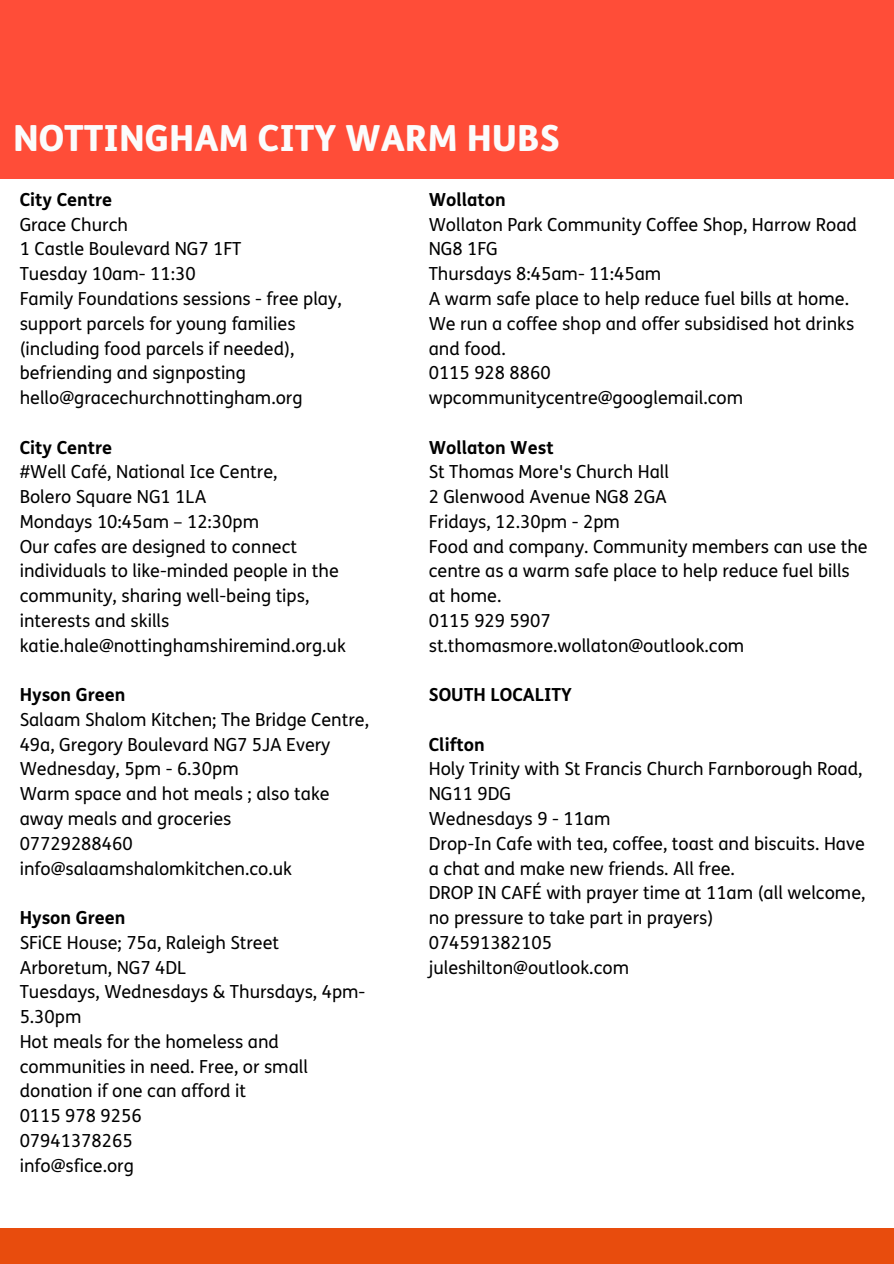
<style>
.page{position:relative;width:894px;height:1264px;background:#fff}
.page>*{position:absolute;margin:0;border:0;box-sizing:border-box;transform-origin:0 0}
.t1{font:800 36px "FS Me";color:#fbfcfc}
.t2{font:18px/24.8px "FS Me";color:#000}
.t3{font:700 18px "FS Me";color:#000}
</style>
<div class="page">
<div style="left:0;top:0;width:893px;height:179px;background:#ff4d38"></div>
<div style="left:0;top:1227px;width:893px;height:36px;background:#e84c0d"></div>
<p class="t1" style="left:13px;top:115px;width:548px">NOTTINGHAM CITY WARM HUBS</p>
<h1 class="t3" style="left:20px;top:189px;width:94px">City Centre</h1>
<p class="t2" style="left:20px;top:212px;width:110px">Grace Church</p>
<p class="t2" style="left:20px;top:237px;width:223px">1 Castle Boulevard NG7 1FT</p>
<p class="t2" style="left:20px;top:262px;width:177px">Tuesday 10am- 11:30</p>
<p class="t2" style="left:20px;top:287px;width:323px">Family Foundations sessions - free play, support parcels for young families (including food parcels if needed), befriending and signposting</p>
<p class="t2" style="left:20px;top:386px;width:284px">hello@gracechurchnottingham.org</p>
<p class="t3" style="left:20px;top:437px;width:94px">City Centre</p>
<p class="t2" style="left:20px;top:460px;width:259px">#Well Café, National Ice Centre,</p>
<p class="t2" style="left:20px;top:485px;width:188px">Bolero Square NG1 1LA</p>
<p class="t2" style="left:20px;top:509px;width:241px">Mondays 10:45am – 12:30pm</p>
<p class="t2" style="left:20px;top:534px;width:320px">Our cafes are designed to connect individuals to like-minded people in the community, sharing well-being tips, interests and skills</p>
<p class="t2" style="left:20px;top:633px;width:327px">katie.hale@nottinghamshiremind.org.uk</p>
<p class="t3" style="left:20px;top:684px;width:107px">Hyson Green</p>
<p class="t2" style="left:20px;top:707px;width:351px">Salaam Shalom Kitchen; The Bridge Centre,<br>49a, Gregory Boulevard NG7 5JA Every<br>Wednesday, 5pm - 6.30pm</p>
<p class="t2" style="left:20px;top:782px;width:311px">Warm space and hot meals ; also take away meals and groceries</p>
<p class="t2" style="left:20px;top:831px;width:114px">07729288460</p>
<p class="t2" style="left:20px;top:856px;width:274px">info@salaamshalomkitchen.co.uk</p>
<p class="t3" style="left:20px;top:907px;width:107px">Hyson Green</p>
<p class="t2" style="left:20px;top:930px;width:261px">SFiCE House; 75a, Raleigh Street</p>
<p class="t2" style="left:20px;top:955px;width:168px">Arboretum, NG7 4DL</p>
<p class="t2" style="left:20px;top:980px;width:347px">Tuesdays, Wednesdays &amp; Thursdays, 4pm-<br>5.30pm</p>
<p class="t2" style="left:20px;top:1029px;width:290px">Hot meals for the homeless and communities in need. Free, or small donation if one can afford it</p>
<p class="t2" style="left:20px;top:1103px;width:123px">0115 978 9256</p>
<p class="t2" style="left:20px;top:1128px;width:114px">07941378265</p>
<p class="t2" style="left:20px;top:1153px;width:116px">info@sfice.org</p>
<p class="t3" style="left:428px;top:189px;width:78px">Wollaton</p>
<p class="t2" style="left:428px;top:212px;width:429px">Wollaton Park Community Coffee Shop, Harrow Road<br>NG8 1FG</p>
<p class="t2" style="left:428px;top:262px;width:234px">Thursdays 8:45am- 11:45am</p>
<p class="t2" style="left:428px;top:287px;width:427px">A warm safe place to help reduce fuel bills at home.<br>We run a coffee shop and offer subsidised hot drinks and food.</p>
<p class="t2" style="left:428px;top:361px;width:123px">0115 928 8860</p>
<p class="t2" style="left:428px;top:386px;width:316px">wpcommunitycentre@googlemail.com</p>
<p class="t3" style="left:428px;top:437px;width:126px">Wollaton West</p>
<p class="t2" style="left:428px;top:460px;width:242px">St Thomas More's Church Hall</p>
<p class="t2" style="left:428px;top:485px;width:239px">2 Glenwood Avenue NG8 2GA</p>
<p class="t2" style="left:428px;top:509px;width:192px">Fridays, 12.30pm - 2pm</p>
<p class="t2" style="left:428px;top:534px;width:440px">Food and company. Community members can use the centre as a warm safe place to help reduce fuel bills at home.</p>
<p class="t2" style="left:428px;top:608px;width:123px">0115 929 5907</p>
<p class="t2" style="left:428px;top:633px;width:317px">st.thomasmore.wollaton@outlook.com</p>
<p class="t3" style="left:428px;top:684px;width:145px">SOUTH LOCALITY</p>
<h2 class="t3" style="left:428px;top:734px;width:57px">Clifton</h2>
<p class="t2" style="left:428px;top:757px;width:435px">Holy Trinity with St Francis Church Farnborough Road,<br>NG11 9DG</p>
<p class="t2" style="left:428px;top:806px;width:183px">Wednesdays 9 - 11am</p>
<p class="t2" style="left:428px;top:831px;width:437px">Drop-In Cafe with tea, coffee, toast and biscuits. Have a chat and make new friends. All free.</p>
<p class="t2" style="left:428px;top:881px;width:438px">DROP IN CAFÉ with prayer time at 11am (all welcome, no pressure to take part in prayers)</p>
<p class="t2" style="left:428px;top:930px;width:125px">074591382105</p>
<p class="t2" style="left:428px;top:955px;width:202px">juleshilton@outlook.com</p>
</div>
